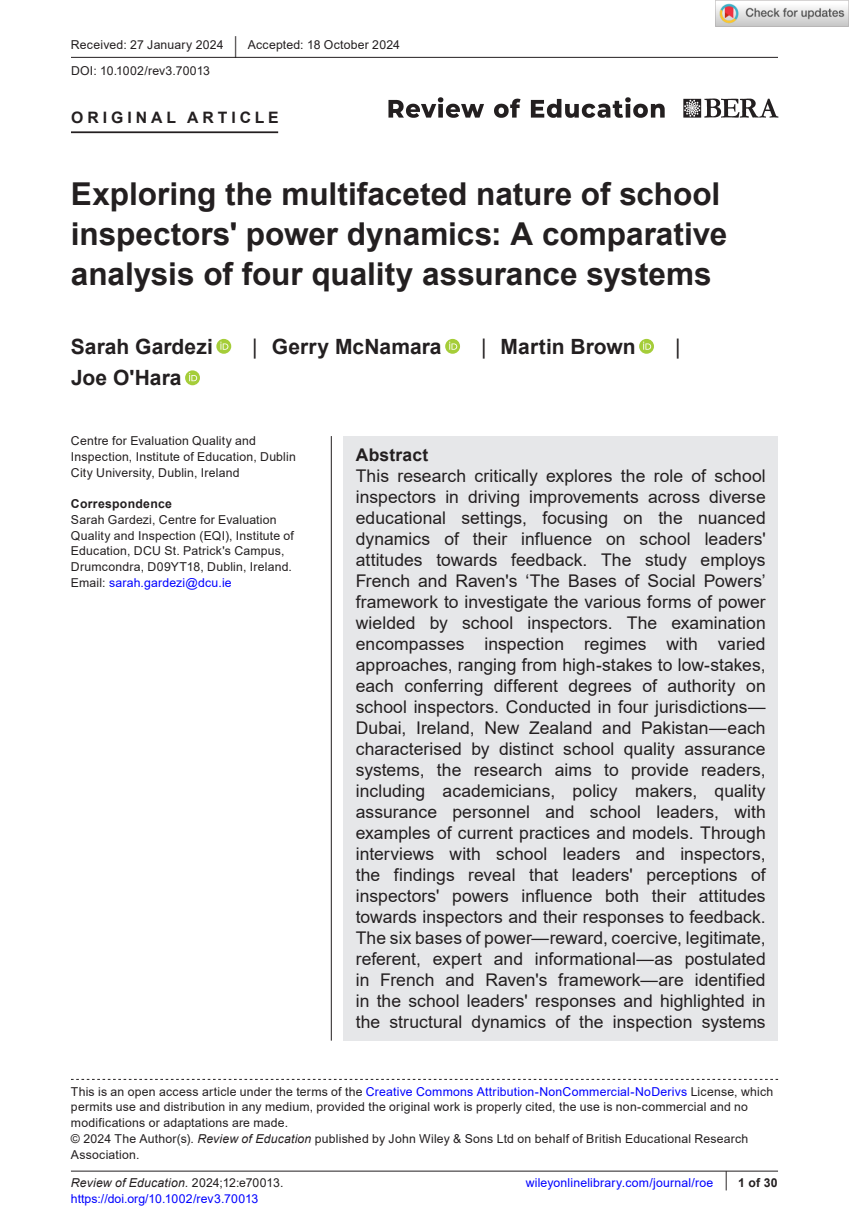
<style>
.page{position:relative;width:849px;height:1221px;background:#fff}
.page>*{position:absolute;margin:0;border:0;box-sizing:border-box;transform-origin:0 0}
.t1{font:700 31.5px/40.2px "Arial";color:#231f20}
.t2{font:700 21px "Arial";letter-spacing:.005em;color:#231f20}
.t3{font:21px "Arial";color:#231f20}
.t4{font:17.5px/21px "Arial";color:#231f20;text-align:justify}
.t5{font:700 17.5px "Arial";letter-spacing:.01em;color:#231f20}
.t6{font:700 15.75px "Arial";letter-spacing:.25em;color:#231f20}
.t7{font:12.25px/15.8px "Arial";letter-spacing:.015em;color:#231f20}
.t8{font:12.25px "Arial";letter-spacing:.015em;color:#00f}
.t9{font:italic 12.25px "Arial";letter-spacing:.015em;color:#231f20}
.t10{font:700 12.25px "Arial";letter-spacing:.02em;color:#231f20}
.s1{font-size:22.93px}
.s2{font-weight:400}
.s3{color:#00f}
.s4{font-style:italic}
.s5{font-style:normal}
.s6{font-weight:400;font-size:20.3px}
</style>
<div class="page">
<hr style="left:71px;top:1170px;width:706px;height:1px;background:#231f20">
<img style="left:388px;top:97px;width:389px;height:20px">
<hr style="left:71px;top:131px;width:207px;height:2px;background:#231f20">
<svg style="left:216px;top:339px;width:15px;height:15px"></svg>
<svg style="left:220px;top:341px;width:8px;height:9px"></svg>
<div style="left:445px;top:339px;width:15px;height:15px;background:#a5cd39;border-radius:50%"></div>
<svg style="left:449px;top:341px;width:8px;height:9px"></svg>
<div style="left:639px;top:339px;width:14px;height:15px;background:#a5cd39;border-radius:50%"></div>
<svg style="left:643px;top:341px;width:8px;height:9px"></svg>
<svg style="left:185px;top:370px;width:15px;height:15px"></svg>
<svg style="left:189px;top:373px;width:8px;height:8px"></svg>
<hr style="left:71px;top:57px;width:706px;height:1px;background:#231f20">
<svg style="left:71px;top:1078px;width:706px;height:1px"></svg>
<div style="left:343px;top:436px;width:434px;height:604px;background:#e6e7e9"></div>
<hr style="left:331px;top:436px;width:1px;height:604px;background:#231f20">
<img style="left:715px;top:0;width:133px;height:26px">
<p class="t7" style="left:71px;top:31px;width:330px;line-height:26.2px">Received: 27 January 2024 <span class="s1">|</span> Accepted: 18 October 2024<br>DOI: 10.1002/rev3.70013</p>
<p class="t6" style="left:71px;top:106px;width:209px">ORIGINAL ARTICLE</p>
<h1 class="t1" style="left:71px;top:174px;width:657px">Exploring the multifaceted nature of school inspectors' power dynamics: A comparative analysis of four quality assurance systems</h1>
<p class="t2" style="left:71px;top:331px;width:143px">Sarah Gardezi</p>
<p class="t2" style="left:252px;top:331px;width:191px"><span class="s2">|</span> Gerry McNamara</p>
<p class="t2" style="left:481px;top:331px;width:156px"><span class="s2">|</span> Martin Brown</p>
<p class="t3" style="left:674px;top:332px;width:7px">|</p>
<p class="t2" style="left:71px;top:363px;width:112px">Joe O'Hara</p>
<p class="t7" style="left:71px;top:433px;width:226px">Centre for Evaluation Quality and<br>Inspection, Institute of Education, Dublin<br>City University, Dublin, Ireland</p>
<p class="t10" style="left:71px;top:495px;width:102px">Correspondence</p>
<p class="t7" style="left:71px;top:511px;width:224px">Sarah Gardezi, Centre for Evaluation Quality and Inspection (EQI), Institute of Education, DCU St. Patrick's Campus, Drumcondra, D09YT18, Dublin, Ireland.<br>Email: <span class="s3">sarah.gardezi@dcu.ie</span></p>
<p class="t5" style="left:356px;top:442px;width:74px">Abstract</p>
<p class="t4" style="left:356px;top:465px;width:411px">This research critically explores the role of school inspectors in driving improvements across diverse educational settings, focusing on the nuanced dynamics of their influence on school leaders' attitudes towards feedback. The study employs French and Raven's ‘The Bases of Social Powers’ framework to investigate the various forms of power wielded by school inspectors. The examination encompasses inspection regimes with varied approaches, ranging from high-stakes to low-stakes, each conferring different degrees of authority on school inspectors. Conducted in four jurisdictions— Dubai, Ireland, New Zealand and Pakistan—each characterised by distinct school quality assurance systems, the research aims to provide readers, including academicians, policy makers, quality assurance personnel and school leaders, with examples of current practices and models. Through interviews with school leaders and inspectors, the findings reveal that leaders' perceptions of inspectors' powers influence both their attitudes towards inspectors and their responses to feedback.<br>The six bases of power—reward, coercive, legitimate, referent, expert and informational—as postulated in French and Raven's framework—are identified in the school leaders' responses and highlighted in the structural dynamics of the inspection systems</p>
<p class="t7" style="left:71px;top:1083px;width:703px">This is an open access article under the terms of the <span class="s3">Creative Commons Attribution-NonCommercial-NoDerivs</span> License, which permits use and distribution in any medium, provided the original work is properly cited, the use is non-commercial and no modifications or adaptations are made.<br>© 2024 The Author(s). <span class="s4">Review of Education</span> published by John Wiley &amp; Sons Ltd on behalf of British Educational Research Association.</p>
<p class="t9" style="left:71px;top:1174px;width:214px">Review of Education. <span class="s5">2024;12:e70013.</span></p>
<p class="t10" style="left:724px;top:1174px;width:54px"><span class="s6">|</span> 1 of 30</p>
<p class="t8" style="left:71px;top:1189px;width:189px">https://doi.org/10.1002/rev3.70013</p>
<p class="t8" style="left:525px;top:1174px;width:189px">wileyonlinelibrary.com/journal/roe</p>
</div>
